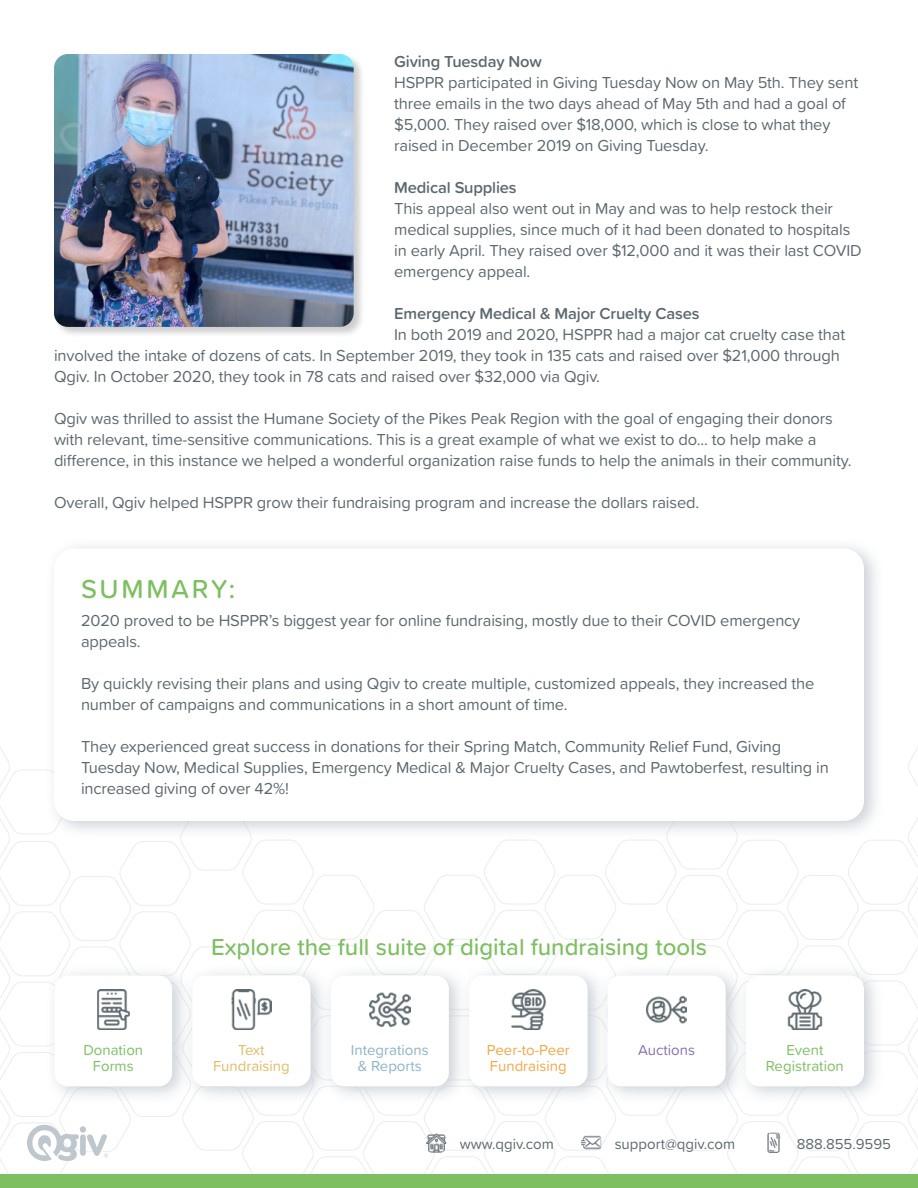
<style>
.page{position:relative;width:918px;height:1188px;background:#fff}
.page>*{position:absolute;margin:0;border:0;box-sizing:border-box;transform-origin:0 0}
.H2{font:500 27px "Proxima Soft";letter-spacing:.1em;color:#7ebf62}
.t1{font:500 24px "Proxima Soft";color:#7ebf62}
.Body_Copy_-_10_pt{font:16.5px/21px "Proxima Soft";letter-spacing:-.01em;color:#5d6970}
.Body_Copy_-_10_pt-2{font:600 16.5px "Proxima Soft";letter-spacing:-.01em;color:#5d6970}
.t2{font:15px "Proxima Soft";color:#5d6970}
.Body{font:15px/16.2px "Proxima Soft";color:#7ebf62;text-align:center}
.Body-2{font:15px "Proxima Soft";color:#f5a648}
.t3{font:15px "Proxima Soft";color:#8db4c8}
.t4{font:15px/16.2px "Proxima Soft";color:#e3bb64;text-align:center}
.t5{font:15px "Proxima Soft";color:#8970b2}
</style>
<div class="page">
<div style="left:53px;top:53px;width:312px;height:285px;background:#000;opacity:.2"></div>
<img style="left:54px;top:54px;width:300px;height:273px">
<svg style="left:0;top:747px;width:918px;height:441px"></svg>
<div style="left:45px;top:538px;width:839px;height:302px;background:#bec6ce;opacity:.8"></div>
<div style="left:54px;top:549px;width:810px;height:272px;background:#fff;border-radius:20px"></div>
<p class="Body_Copy_-_10_pt-2" style="left:394px;top:49px;width:149px">Giving Tuesday Now</p>
<p class="Body_Copy_-_10_pt" style="left:394px;top:71px;width:466px">HSPPR participated in Giving Tuesday Now on May 5th. They sent three emails in the two days ahead of May 5th and had a goal of $5,000. They raised over $18,000, which is close to what they raised in December 2019 on Giving Tuesday.</p>
<p class="Body_Copy_-_10_pt-2" style="left:394px;top:175px;width:124px">Medical Supplies</p>
<p class="Body_Copy_-_10_pt" style="left:394px;top:197px;width:469px">This appeal also went out in May and was to help restock their medical supplies, since much of it had been donated to hospitals in early April. They raised over $12,000 and it was their last COVID emergency appeal.</p>
<p class="Body_Copy_-_10_pt-2" style="left:394px;top:301px;width:307px">Emergency Medical &amp; Major Cruelty Cases</p>
<p class="Body_Copy_-_10_pt" style="left:54px;top:323px;width:793px;text-indent:340px">In both 2019 and 2020, HSPPR had a major cat cruelty case that involved the intake of dozens of cats. In September 2019, they took in 135 cats and raised over $21,000 through<br>Qgiv. In October 2020, they took in 78 cats and raised over $32,000 via Qgiv.</p>
<p class="Body_Copy_-_10_pt" style="left:54px;top:407px;width:799px">Qgiv was thrilled to assist the Humane Society of the Pikes Peak Region with the goal of engaging their donors with relevant, time-sensitive communications. This is a great example of what we exist to do... to help make a difference, in this instance we helped a wonderful organization raise funds to help the animals in their community.</p>
<p class="Body_Copy_-_10_pt" style="left:54px;top:491px;width:647px">Overall, Qgiv helped HSPPR grow their fundraising program and increase the dollars raised.</p>
<p class="H2" style="left:81px;top:569px;width:156px">SUMMARY:</p>
<p class="Body_Copy_-_10_pt" style="left:81px;top:609px;width:721px">2020 proved to be HSPPR’s biggest year for online fundraising, mostly due to their COVID emergency appeals.</p>
<p class="Body_Copy_-_10_pt" style="left:81px;top:672px;width:735px">By quickly revising their plans and using Qgiv to create multiple, customized appeals, they increased the number of campaigns and communications in a short amount of time.</p>
<p class="Body_Copy_-_10_pt" style="left:81px;top:735px;width:749px">They experienced great success in donations for their Spring Match, Community Relief Fund, Giving<br>Tuesday Now, Medical Supplies, Emergency Medical &amp; Major Cruelty Cases, and Pawtoberfest, resulting in increased giving of over 42%!</p>
<h2 class="Body" style="left:83px;top:1041px;width:61px">Donation<br>Forms</h2>
<p class="t1" style="left:211px;top:929px;width:497px">Explore the full suite of digital fundraising tools</p>
<h2 class="t3" style="left:351px;top:1039px;width:79px">Integrations</h2>
<h2 class="t5" style="left:638px;top:1039px;width:58px">Auctions</h2>
<h2 class="t3" style="left:358px;top:1055px;width:66px">&amp; Reports</h2>
<h2 class="t4" style="left:213px;top:1041px;width:78px">Text<br>Fundraising</h2>
<h2 class="Body" style="left:786px;top:1041px;width:39px">Event</h2>
<h2 class="Body-2" style="left:487px;top:1039px;width:84px">Peer-to-Peer</h2>
<p class="Body-2" style="left:490px;top:1055px;width:78px">Fundraising</p>
<p class="Body" style="left:766px;top:1057px;width:79px">Registration</p>
<p class="t2" style="left:460px;top:1133px;width:96px">www.qgiv.com</p>
<p class="t2" style="left:615px;top:1133px;width:122px">support@qgiv.com</p>
<p class="t2" style="left:797px;top:1133px;width:96px">888.855.9595</p>
</div>
